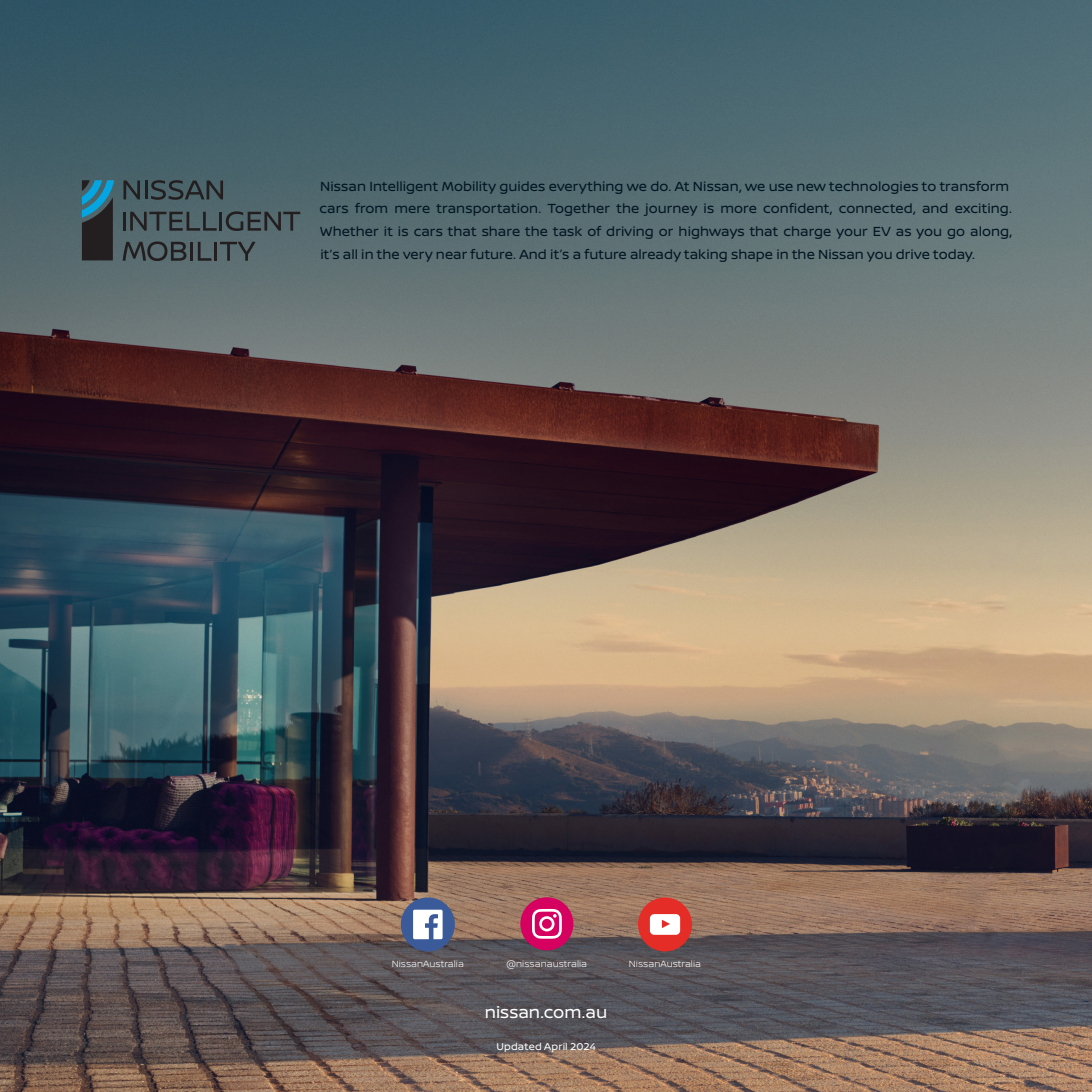
<style>
.page{position:relative;width:1092px;height:1092px;background:#fff}
.page>*{position:absolute;margin:0;border:0;box-sizing:border-box;transform-origin:0 0}
.XT076NIM_TXTNIM_C8_REGULAR_FG{font:17.5px "Nissan Brand";color:#fff}
.t1{font:14px/22.8px "Nissan Brand";letter-spacing:.005em;color:#011622}
.t2{font:10.5px "Nissan Brand";letter-spacing:.01em;color:#fff}
.t3{font:300 9.62px "Nissan Brand";letter-spacing:.005em;color:#fff}
</style>
<div class="page">
<img style="left:0;top:0;width:1091px;height:1091px">
<svg style="left:82px;top:180px;width:32px;height:80px"></svg>
<svg style="left:123px;top:180px;width:100px;height:20px"></svg>
<hr style="left:190px;top:242px;width:3px;height:19px;background:#231f20">
<svg style="left:198px;top:242px;width:13px;height:19px"></svg>
<hr style="left:214px;top:242px;width:3px;height:19px;background:#231f20">
<svg style="left:220px;top:242px;width:35px;height:19px"></svg>
<svg style="left:123px;top:241px;width:63px;height:20px"></svg>
<svg style="left:130px;top:212px;width:87px;height:19px"></svg>
<hr style="left:219px;top:212px;width:3px;height:19px;background:#231f20">
<hr style="left:123px;top:212px;width:3px;height:19px;background:#231f20">
<svg style="left:226px;top:211px;width:74px;height:20px"></svg>
<div style="left:472px;top:994px;width:147px;height:37px;background:#231f20;opacity:.3"></div>
<div style="left:401px;top:897px;width:54px;height:54px;background:#3a5a99;border-radius:50%"></div>
<svg style="left:413px;top:909px;width:29px;height:30px"></svg>
<div style="left:520px;top:897px;width:53px;height:53px;background:#d50060;border-radius:50%"></div>
<svg style="left:532px;top:908px;width:29px;height:30px"></svg>
<div style="left:616px;top:947px;width:97px;height:32px;background:#231f20;opacity:.3"></div>
<div style="left:638px;top:897px;width:54px;height:54px;background:#e52d27;border-radius:50%"></div>
<svg style="left:650px;top:914px;width:30px;height:20px"></svg>
<p class="t1" style="left:319px;top:174px;width:694px">Nissan Intelligent Mobility guides everything we do. At Nissan, we use new technologies to transform cars from mere transportation. Together the journey is more confident, connected, and exciting.<br>Whether it is cars that share the task of driving or highways that charge your EV as you go along, it’s all in the very near future. And it’s a future already taking shape in the Nissan you drive today.</p>
<p class="t3" style="left:391px;top:956px;width:74px">NissanAustralia</p>
<p class="t3" style="left:506px;top:956px;width:82px">@nissanaustralia</p>
<p class="t3" style="left:629px;top:956px;width:74px">NissanAustralia</p>
<p class="XT076NIM_TXTNIM_C8_REGULAR_FG" style="left:484px;top:999px;width:124px">nissan.com.au</p>
<p class="t2" style="left:496px;top:1038px;width:101px">Updated April 2024</p>
</div>
